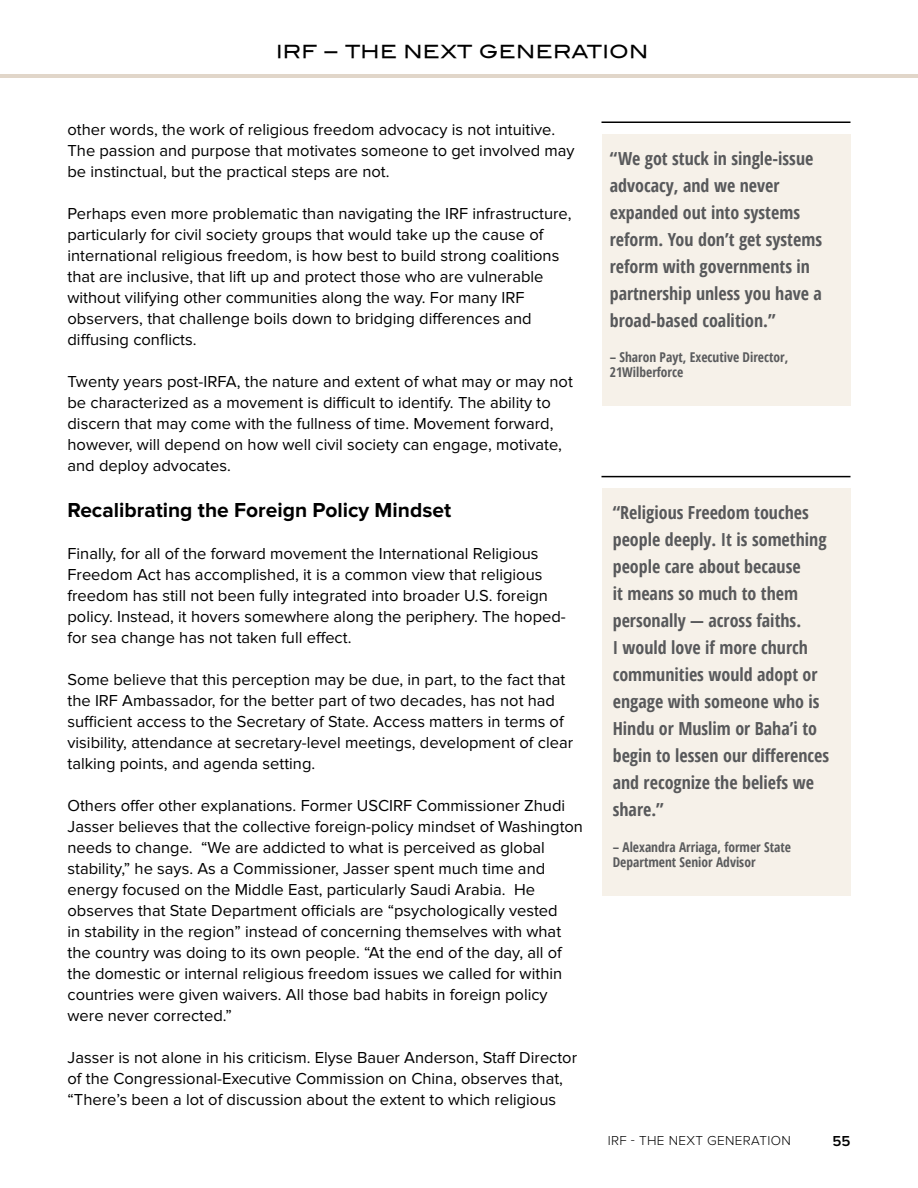
<style>
.page{position:relative;width:918px;height:1188px;background:#fff}
.page>*{position:absolute;margin:0;border:0;box-sizing:border-box;transform-origin:0 0}
.t1{font:700 21px "Proxima Nova";color:#000}
.t2{font:700 condensed 18px/27px "Open Sans";color:#58595b}
.t3{font:18px "Blair Md ITCTT Medium";letter-spacing:.025em;color:#000}
.t4{font:16.5px/21px "Proxima Nova";color:#000}
.t5{font:600 15px "Proxima Nova";color:#000}
.t6{font:700 condensed 13.5px/15px "Open Sans";color:#5a5b5d}
.t7{font:300 13.5px "Proxima Nova";letter-spacing:.025em;color:#000}
</style>
<div class="page">
<hr style="left:602px;top:122px;width:248px;height:1px;background:#000">
<hr style="left:602px;top:476px;width:248px;height:1px;background:#000">
<div style="left:602px;top:134px;width:248px;height:272px;background:#f6f1e9"></div>
<div style="left:602px;top:489px;width:248px;height:407px;background:#f6f1e9"></div>
<hr style="left:0;top:75px;width:918px;height:3px;background:#e1d6c9">
<p class="t3" style="left:276px;top:41px;width:374px">IRF – THE NEXT GENERATION</p>
<p class="t4" style="left:68px;top:119px;width:509px">other words, the work of religious freedom advocacy is not intuitive.<br>The passion and purpose that motivates someone to get involved may be instinctual, but the practical steps are not.</p>
<p class="t4" style="left:68px;top:203px;width:506px">Perhaps even more problematic than navigating the IRF infrastructure, particularly for civil society groups that would take up the cause of international religious freedom, is how best to build strong coalitions that are inclusive, that lift up and protect those who are vulnerable without vilifying other communities along the way. For many IRF observers, that challenge boils down to bridging differences and diffusing conflicts.</p>
<p class="t4" style="left:68px;top:371px;width:507px">Twenty years post-IRFA, the nature and extent of what may or may not be characterized as a movement is difficult to identify. The ability to discern that may come with the fullness of time. Movement forward, however, will depend on how well civil society can engage, motivate, and deploy advocates.</p>
<p class="t1" style="left:68px;top:498px;width:385px">Recalibrating the Foreign Policy Mindset</p>
<p class="t4" style="left:68px;top:543px;width:500px">Finally, for all of the forward movement the International Religious Freedom Act has accomplished, it is a common view that religious freedom has still not been fully integrated into broader U.S. foreign policy. Instead, it hovers somewhere along the periphery. The hoped&shy;for sea change has not taken full effect.</p>
<p class="t4" style="left:68px;top:669px;width:507px">Some believe that this perception may be due, in part, to the fact that the IRF Ambassador, for the better part of two decades, has not had sufficient access to the Secretary of State. Access matters in terms of visibility, attendance at secretary-level meetings, development of clear talking points, and agenda setting.</p>
<p class="t4" style="left:68px;top:795px;width:517px">Others offer other explanations. Former USCIRF Commissioner Zhudi Jasser believes that the collective foreign-policy mindset of Washington needs to change. “We are addicted to what is perceived as global stability,” he says. As a Commissioner, Jasser spent much time and energy focused on the Middle East, particularly Saudi Arabia. He observes that State Department officials are “psychologically vested<br>in stability in the region” instead of concerning themselves with what the country was doing to its own people. “At the end of the day, all of the domestic or internal religious freedom issues we called for within countries were given waivers. All those bad habits in foreign policy were never corrected.”</p>
<p class="t4" style="left:68px;top:1047px;width:511px">Jasser is not alone in his criticism. Elyse Bauer Anderson, Staff Director of the Congressional-Executive Commission on China, observes that, “There’s been a lot of discussion about the extent to which religious</p>
<p class="t2" style="left:610px;top:144px;width:214px">“We got stuck in single-issue advocacy, and we never expanded out into systems reform. You don’t get systems reform with governments in partnership unless you have a broad-based coalition.”</p>
<p class="t6" style="left:610px;top:349px;width:180px">– Sharon Payt, Executive Director,<br>21Wilberforce</p>
<p class="t2" style="left:613px;top:499px;width:218px">“Religious Freedom touches people deeply. It is something people care about because<br>it means so much to them personally — across faiths.<br>I would love if more church communities would adopt or engage with someone who is<br>Hindu or Muslim or Baha’i to begin to lessen our differences and recognize the beliefs we share.”</p>
<p class="t6" style="left:613px;top:839px;width:180px">– Alexandra Arriaga, former State<br>Department Senior Advisor</p>
<p class="t7" style="left:608px;top:1132px;width:185px">IRF - THE NEXT GENERATION</p>
<p class="t5" style="left:833px;top:1132px;width:19px">55</p>
</div>
